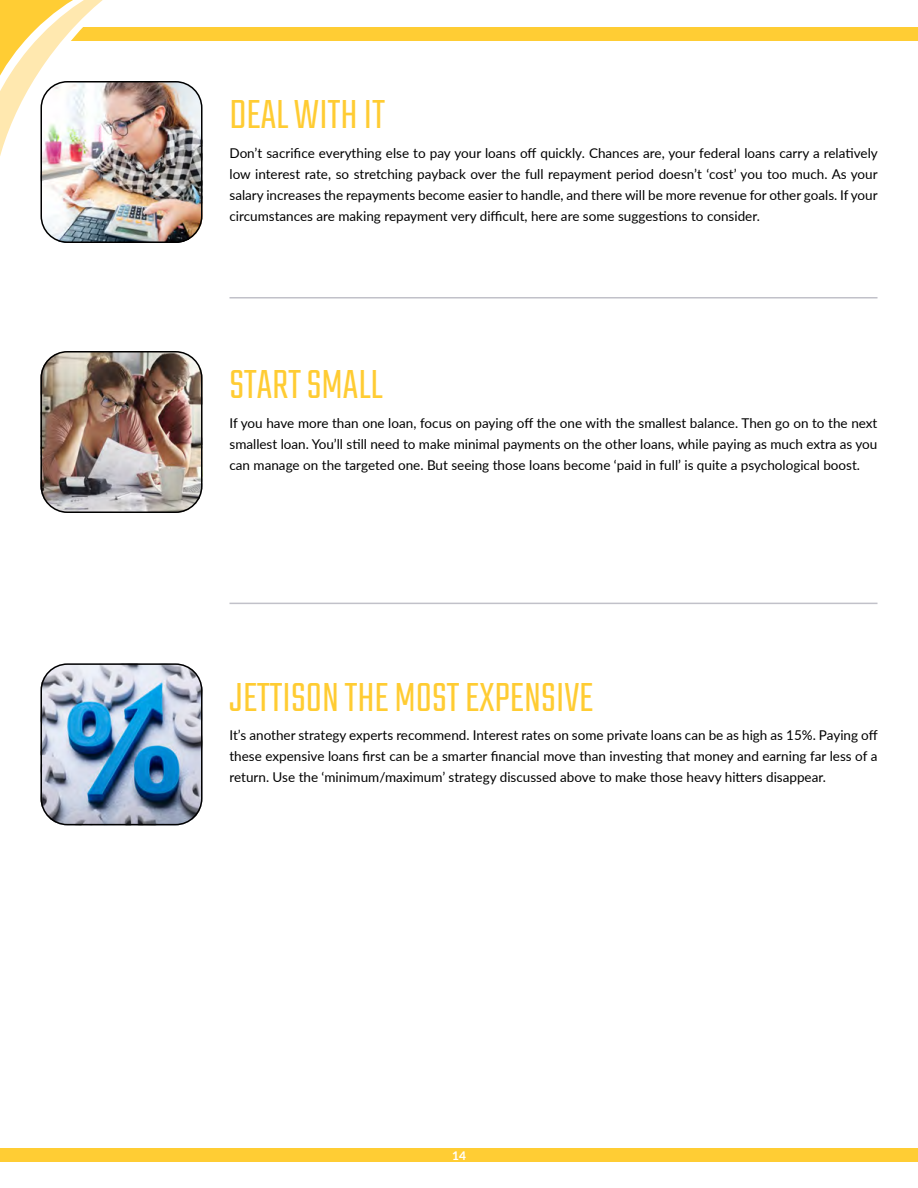
<style>
.page{position:relative;width:918px;height:1188px;background:#fff}
.page>*{position:absolute;margin:0;border:0;box-sizing:border-box;transform-origin:0 0}
.t1{font:300 45px "Teko";color:#fc3}
.t2{font:13.5px/21px "Lato";color:#000;text-align:justify}
.t3{font:700 12px "Lato";color:#fff}
</style>
<div class="page">
<div style="left:55px;top:27px;width:863px;height:13px;background:#ffcd34"></div>
<div style="left:0;top:1148px;width:918px;height:13px;background:#ffcd34"></div>
<svg style="left:0;top:0;width:135px;height:156px"></svg>
<img style="left:43px;top:664px;width:159px;height:161px">
<div style="left:40px;top:663px;width:162px;height:162px;border:2px solid #000;border-radius:26px"></div>
<hr style="left:230px;top:603px;width:648px;height:1px;background:#c1c1c9">
<img style="left:40px;top:81px;width:162px;height:162px">
<div style="left:40px;top:81px;width:162px;height:162px;border:2px solid #000;border-radius:26px"></div>
<img style="left:43px;top:351px;width:159px;height:162px">
<div style="left:40px;top:351px;width:162px;height:162px;border:2px solid #000;border-radius:26px"></div>
<hr style="left:230px;top:297px;width:648px;height:1px;background:#c1c1c9">
<p class="t1" style="left:230px;top:91px;width:157px">DEAL WITH IT</p>
<p class="t2" style="left:230px;top:142px;width:650px">Don’t sacrifice everything else to pay your loans off quickly. Chances are, your federal loans carry a relatively low interest rate, so stretching payback over the full repayment period doesn’t ‘cost’ you too much. As your salary increases the repayments become easier to handle, and there will be more revenue for other goals. If your circumstances are making repayment very difficult, here are some suggestions to consider.</p>
<p class="t1" style="left:230px;top:361px;width:155px">START SMALL</p>
<p class="t2" style="left:230px;top:412px;width:649px">If you have more than one loan, focus on paying off the one with the smallest balance. Then go on to the next smallest loan. You’ll still need to make minimal payments on the other loans, while paying as much extra as you can manage on the targeted one. But seeing those loans become ‘paid in full’ is quite a psychological boost.</p>
<p class="t1" style="left:230px;top:673px;width:365px">JETTISON THE MOST EXPENSIVE</p>
<p class="t2" style="left:230px;top:724px;width:650px">It’s another strategy experts recommend. Interest rates on some private loans can be as high as 15%. Paying off these expensive loans first can be a smarter financial move than investing that money and earning far less of a return. Use the ‘minimum/maximum’ strategy discussed above to make those heavy hitters disappear.</p>
<p class="t3" style="left:452px;top:1147px;width:15px">14</p>
</div>
